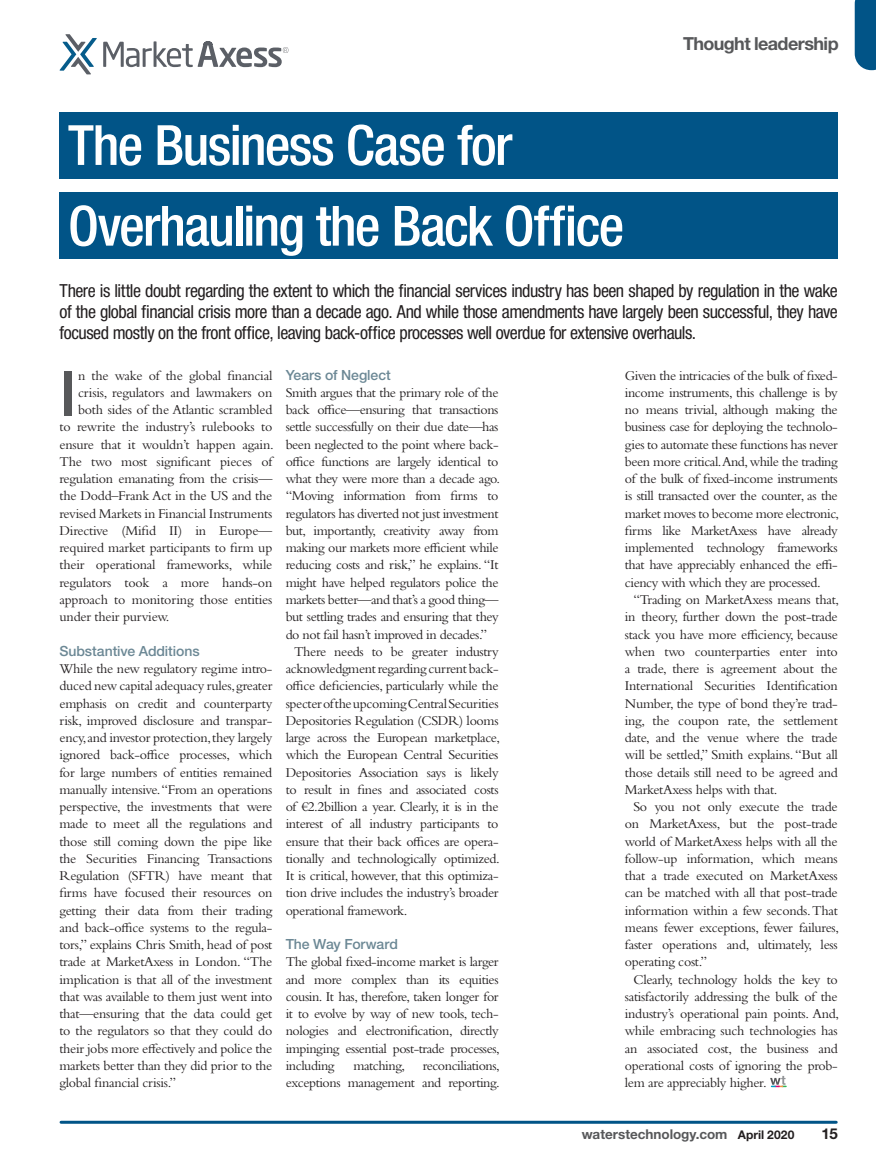
<style>
.page{position:relative;width:876px;height:1174px;background:#fff}
.page>*{position:absolute;margin:0;border:0;box-sizing:border-box;transform-origin:0 0}
.t1{font:500 62.4px "Helvetica Neue LT Pro";color:#57585a}
.t2{font:500 condensed 55.5px/80.7px "Helvetica Neue LT Pro";letter-spacing:-.03em;color:#fff}
.t3{font:condensed 18px/21px "Helvetica Neue LT Pro";letter-spacing:-.03em;color:#231f20;text-align:justify}
.t4{font:700 18px "Helvetica Neue LT Pro";letter-spacing:-.035em;color:#57585a}
.t5{font:700 15px "Helvetica Neue LT Pro";color:#231f20}
.t6{font:14.1px/17.2px "Bembo Std";letter-spacing:-.025em;color:#231f20;text-align:justify}
.t7{font:500 14.1px "Helvetica Neue LT Pro";letter-spacing:-.005em;color:#6c8895}
.t8{font:700 13.5px "Helvetica Neue LT Pro";letter-spacing:-.005em;color:#57585a}
.s1{font-size:12px;color:#231f20}
</style>
<div class="page">
<hr style="left:61px;top:1120px;width:775px;height:3px;background:#015487">
<svg style="left:855px;top:0;width:21px;height:70px"></svg>
<div style="left:60px;top:112px;width:778px;height:66px;background:#015487"></div>
<div style="left:60px;top:193px;width:778px;height:66px;background:#015487"></div>
<svg style="left:60px;top:34px;width:37px;height:40px"></svg>
<svg style="left:103px;top:41px;width:185px;height:26px"></svg>
<svg style="left:770px;top:1075px;width:16px;height:12px"></svg>
<p class="t4" style="left:683px;top:32px;width:157px">Thought leadership</p>
<h2 class="t2" style="left:68px;top:104px;width:558px">The Business Case for<br>Overhauling the Back Office</h2>
<p class="t3" style="left:60px;top:279px;width:780px">There is little doubt regarding the extent to which the financial services industry has been shaped by regulation in the wake of the global financial crisis more than a decade ago. And while those amendments have largely been successful, they have focused mostly on the front office, leaving back-office processes well overdue for extensive overhauls.</p>
<h1 class="t1" style="left:59px;top:356px;width:19px">I</h1>
<p class="t6" style="left:78px;top:366px;width:196px">n the wake of the global financial</p>
<p class="t7" style="left:286px;top:366px;width:107px">Years of Neglect</p>
<p class="t6" style="left:286px;top:383px;width:214px">Smith argues that the primary role of the</p>
<p class="t6" style="left:286px;top:401px;width:214px">back office—ensuring that transactions</p>
<p class="t6" style="left:286px;top:418px;width:214px">settle successfully on their due date—has</p>
<p class="t6" style="left:286px;top:435px;width:214px">been neglected to the point where back-</p>
<p class="t6" style="left:286px;top:452px;width:214px">office functions are largely identical to</p>
<p class="t6" style="left:286px;top:470px;width:216px">what they were more than a decade ago.</p>
<p class="t6" style="left:286px;top:487px;width:214px">“Moving information from firms to</p>
<p class="t6" style="left:286px;top:504px;width:214px">regulators has diverted not just investment</p>
<p class="t6" style="left:286px;top:521px;width:214px">but, importantly, creativity away from</p>
<p class="t6" style="left:286px;top:539px;width:214px">making our markets more efficient while</p>
<p class="t6" style="left:286px;top:556px;width:214px">reducing costs and risk,” he explains. “It</p>
<p class="t6" style="left:286px;top:573px;width:214px">might have helped regulators police the</p>
<p class="t6" style="left:286px;top:590px;width:214px">markets better—and that’s a good thing—</p>
<p class="t6" style="left:286px;top:608px;width:214px">but settling trades and ensuring that they</p>
<p class="t6" style="left:286px;top:625px;width:203px">do not fail hasn’t improved in decades.”</p>
<p class="t6" style="left:294px;top:642px;width:206px">There needs to be greater industry</p>
<p class="t6" style="left:286px;top:659px;width:214px">acknowledgment regarding current back-</p>
<p class="t6" style="left:286px;top:677px;width:214px">office deficiencies, particularly while the</p>
<p class="t6" style="left:286px;top:694px;width:214px">specter of the upcoming Central Securities</p>
<p class="t6" style="left:286px;top:711px;width:214px">Depositories Regulation (CSDR) looms</p>
<p class="t6" style="left:286px;top:728px;width:216px">large across the European marketplace,</p>
<p class="t6" style="left:286px;top:746px;width:214px">which the European Central Securities</p>
<p class="t6" style="left:286px;top:763px;width:214px">Depositories Association says is likely</p>
<p class="t6" style="left:286px;top:780px;width:214px">to result in fines and associated costs</p>
<p class="t6" style="left:286px;top:797px;width:214px">of €2.2billion a year. Clearly, it is in the</p>
<p class="t6" style="left:286px;top:815px;width:214px">interest of all industry participants to</p>
<p class="t6" style="left:286px;top:832px;width:214px">ensure that their back offices are opera-</p>
<p class="t6" style="left:286px;top:849px;width:216px">tionally and technologically optimized.</p>
<p class="t6" style="left:286px;top:866px;width:214px">It is critical, however, that this optimiza-</p>
<p class="t6" style="left:286px;top:884px;width:214px">tion drive includes the industry’s broader</p>
<p class="t6" style="left:286px;top:901px;width:123px">operational framework.</p>
<p class="t7" style="left:286px;top:935px;width:114px">The Way Forward</p>
<p class="t6" style="left:286px;top:953px;width:216px">The global fixed-income market is larger and more complex than its equities cousin. It has, therefore, taken longer for it to evolve by way of new tools, tech&shy;nologies and electronification, directly impinging essential post-trade processes, including</p>
<p class="t6" style="left:625px;top:366px;width:216px">Given the intricacies of the bulk of fixed&shy;income instruments, this challenge is by no means trivial, although making the business case for deploying the technolo&shy;gies to automate these functions has never been more critical.And, while the trading of the bulk of fixed-income instruments is still transacted over the counter, as the market moves to become more electronic, firms like MarketAxess have already implemented technology frameworks that have appreciably enhanced the effi&shy;ciency with which they are processed.</p>
<p class="t6" style="left:625px;top:590px;width:216px;text-indent:8px">“Trading on MarketAxess means that, in theory, further down the post-trade stack you have more efficiency, because when two counterparties enter into a trade, there is agreement about the International Securities Identification Number, the type of bond they’re trad&shy;ing, the coupon rate, the settlement date, and the venue where the trade will be settled,” Smith explains. “But all those details still need to be agreed and MarketAxess helps with that.</p>
<p class="t6" style="left:625px;top:797px;width:216px;text-indent:8px">So you not only execute the trade on MarketAxess, but the post-trade world of MarketAxess helps with all the follow-up information, which means that a trade executed on MarketAxess can be matched with all that post-trade information within a few seconds. That means fewer exceptions, fewer failures, faster operations and, ultimately, less operating cost.”</p>
<p class="t6" style="left:625px;top:970px;width:216px;text-indent:8px">Clearly, technology holds the key to satisfactorily addressing the bulk of the industry’s operational pain points. And, while embracing such technologies has an associated cost, the business and operational costs of ignoring the prob&shy;lem are appreciably higher.</p>
<p class="t6" style="left:78px;top:383px;width:196px">crisis, regulators and lawmakers on</p>
<p class="t6" style="left:78px;top:401px;width:196px">both sides of the Atlantic scrambled</p>
<p class="t6" style="left:59px;top:418px;width:214px">to rewrite the industry’s rulebooks to</p>
<p class="t6" style="left:59px;top:435px;width:216px">ensure that it wouldn’t happen again.</p>
<p class="t6" style="left:59px;top:452px;width:214px">The two most significant pieces of</p>
<p class="t6" style="left:59px;top:470px;width:214px">regulation emanating from the crisis—</p>
<p class="t6" style="left:59px;top:487px;width:214px">the Dodd–Frank Act in the US and the</p>
<p class="t6" style="left:59px;top:504px;width:214px">revised Markets in Financial Instruments</p>
<p class="t6" style="left:59px;top:521px;width:214px">Directive (Mifid II) in Europe—</p>
<p class="t6" style="left:59px;top:539px;width:214px">required market participants to firm up</p>
<p class="t6" style="left:59px;top:556px;width:214px">their operational frameworks, while</p>
<p class="t6" style="left:59px;top:573px;width:214px">regulators took a more hands-on</p>
<p class="t6" style="left:59px;top:590px;width:214px">approach to monitoring those entities</p>
<p class="t6" style="left:59px;top:608px;width:112px">under their purview.</p>
<p class="t7" style="left:59px;top:642px;width:142px">Substantive Additions</p>
<p class="t6" style="left:59px;top:659px;width:214px">While the new regulatory regime intro&shy;duced new capital adequacy rules, greater emphasis on credit and counterparty risk, improved disclosure and transpar&shy;ency, and investor protection, they largely ignored back-office processes, which for large numbers of entities remained manually intensive. “From an operations perspective, the investments that were made to meet all the regulations and those still coming down the pipe like the Securities Financing Transactions Regulation (SFTR) have meant that firms have focused their resources on getting their data from their trading and back-office systems to the regula&shy;tors,” explains Chris Smith, head of post trade at MarketAxess in London. “The implication is that all of the investment that was available to them just went into that—ensuring that the data could get to the regulators so that they could do their jobs more effectively and police the markets better than they did prior to the global financial crisis.”</p>
<p class="t6" style="left:286px;top:1056px;width:216px;text-align:right">matching, reconciliations,<br>exceptions management and reporting.</p>
<p class="t8" style="left:582px;top:1125px;width:214px">waterstechnology.com <span class="s1">April 2020</span></p>
<p class="t5" style="left:822px;top:1124px;width:18px">15</p>
</div>
